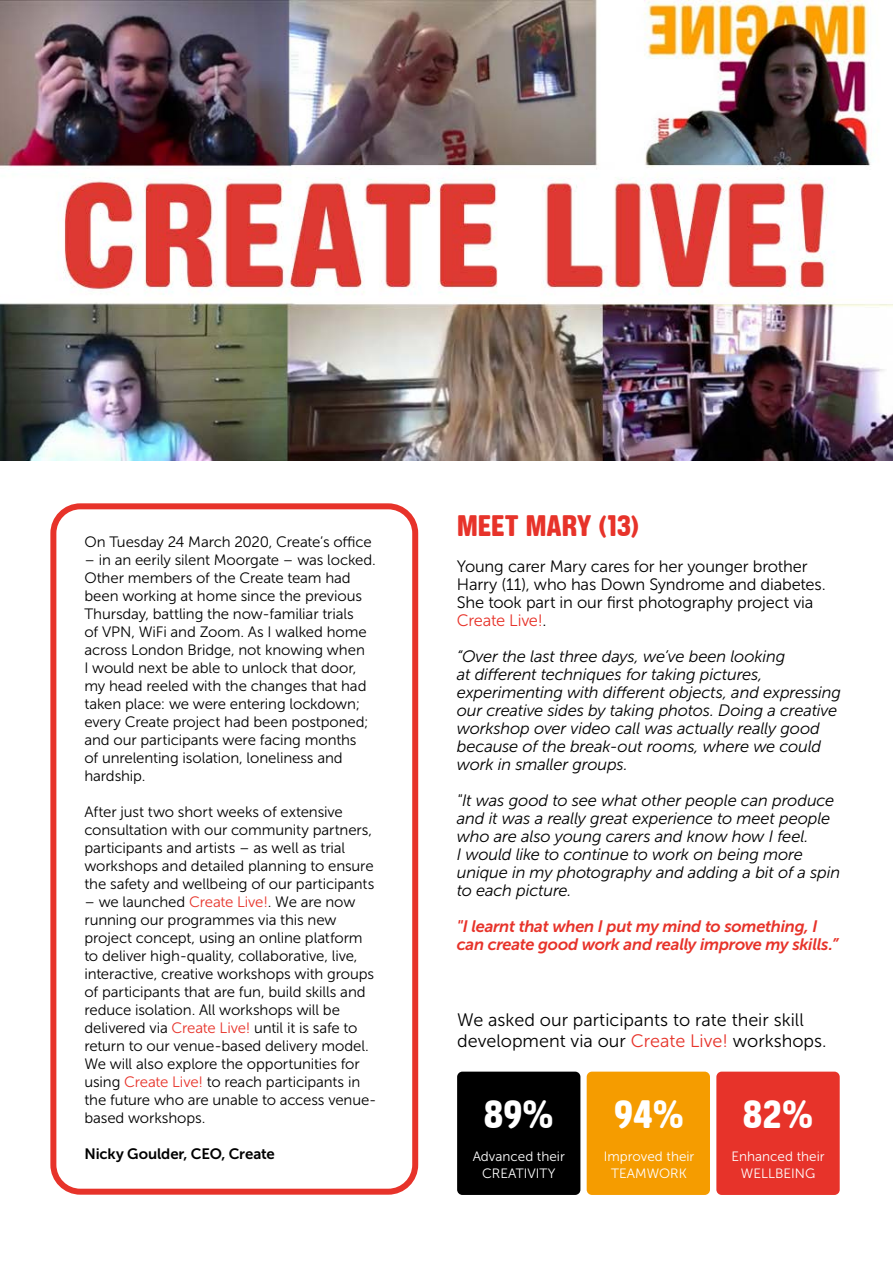
<style>
.page{position:relative;width:893px;height:1263px;background:#fff}
.page>*{position:absolute;margin:0;border:0;box-sizing:border-box;transform-origin:0 0}
.t1{font:48px "Ketchupa";color:#fff}
.t2{font:36px "Ketchupa";letter-spacing:-.02em;color:#e7332a}
.t3{font:18px/21px "Museo Sans 300";color:#000}
.t4{font:italic 16.5px/18px "Museo Sans 300";letter-spacing:-.01em;color:#000}
.t5{font:16.5px/18px "Museo Sans 300";letter-spacing:-.01em;color:#000}
.t6{font:italic 16.5px/18px "Museo Sans 700";letter-spacing:-.02em;color:#e7332a}
.t7{font:15px/18px "Museo Sans 300";letter-spacing:-.01em;color:#000}
.t8{font:15px "Museo Sans 700";letter-spacing:-.01em;color:#000}
.t9{font:13.5px/16.5px "Museo Sans 300";color:#fff;text-align:center}
.s1{color:#e7332a}
</style>
<div class="page">
<div style="left:50px;top:503px;width:368px;height:692px;border:6px solid #e7332a;border-radius:27px"></div>
<img style="left:0;top:1px;width:893px;height:460px">
<div style="left:587px;top:1071px;width:123px;height:124px;background:#f59c00;border-radius:5px"></div>
<div style="left:716px;top:1071px;width:124px;height:124px;background:#e7332a;border-radius:5px"></div>
<div style="left:457px;top:1071px;width:123px;height:124px;background:#000;border-radius:5px"></div>
<p class="t7" style="left:84px;top:533px;width:289px">On Tuesday 24 March 2020, Create’s office</p>
<p class="t7" style="left:84px;top:551px;width:293px">– in an eerily silent Moorgate – was locked.<br>Other members of the Create team had been working at home since the previous Thursday, battling the now-familiar trials<br>of VPN, WiFi and Zoom. As I walked home across London Bridge, not knowing when<br>I would next be able to unlock that door, my head reeled with the changes that had taken place: we were entering lockdown; every Create project had been postponed; and our participants were facing months<br>of unrelenting isolation, loneliness and hardship.</p>
<p class="t7" style="left:84px;top:803px;width:291px">After just two short weeks of extensive consultation with our community partners, participants and artists – as well as trial workshops and detailed planning to ensure the safety and wellbeing of our participants</p>
<p class="t7" style="left:84px;top:893px;width:294px">– we launched <span class="s1">Create Live!</span>. We are now running our programmes via this new project concept, using an online platform to deliver high-quality, collaborative, live, interactive, creative workshops with groups of participants that are fun, build skills and reduce isolation. All workshops will be delivered via <span class="s1">Create Live!</span> until it is safe to return to our venue-based delivery model.<br>We will also explore the opportunities for using <span class="s1">Create Live!</span> to reach participants in the future who are unable to access venue&shy;based workshops.</p>
<p class="t8" style="left:84px;top:1145px;width:192px">Nicky Goulder, CEO, Create</p>
<h2 class="t2" style="left:457px;top:508px;width:184px">MEET MARY (13)</h2>
<p class="t5" style="left:457px;top:558px;width:370px">Young carer Mary cares for her younger brother Harry (11), who has Down Syndrome and diabetes.<br>She took part in our first photography project via <span class="s1">Create Live!</span>.</p>
<p class="t4" style="left:457px;top:648px;width:386px">“Over the last three days, we’ve been looking<br>at different techniques for taking pictures, experimenting with different objects, and expressing our creative sides by taking photos. Doing a creative workshop over video call was actually really good because of the break-out rooms, where we could work in smaller groups.</p>
<p class="t4" style="left:457px;top:792px;width:385px">"It was good to see what other people can produce and it was a really great experience to meet people who are also young carers and know how I feel.<br>I would like to continue to work on being more unique in my photography and adding a bit of a spin to each picture.</p>
<p class="t6" style="left:457px;top:918px;width:383px">"I learnt that when I put my mind to something, I can create good work and really improve my skills.”</p>
<p class="t3" style="left:457px;top:1010px;width:371px">We asked our participants to rate their skill development via our <span class="s1">Create Live!</span> workshops.</p>
<h1 class="t1" style="left:484px;top:1091px;width:71px">89%</h1>
<p class="t9" style="left:473px;top:1148px;width:94px">Advanced their<br>CREATIVITY</p>
<h1 class="t1" style="left:614px;top:1091px;width:71px">94%</h1>
<p class="t9" style="left:604px;top:1148px;width:92px">Improved their<br>TEAMWORK</p>
<h1 class="t1" style="left:743px;top:1091px;width:72px">82%</h1>
<p class="t9" style="left:731px;top:1148px;width:95px">Enhanced their<br>WELLBEING</p>
</div>
